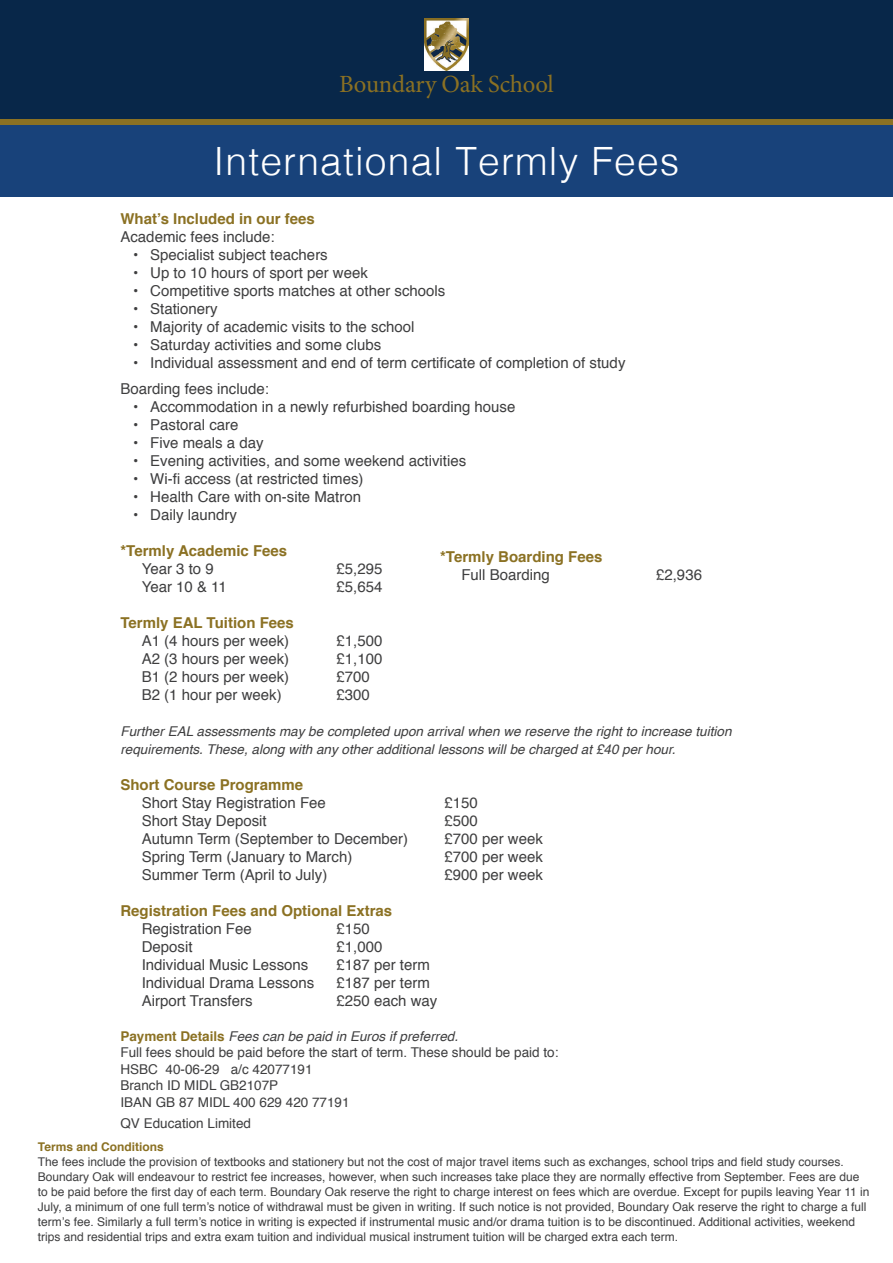
<style>
.page{position:relative;width:893px;height:1263px;background:#fff}
.page>*{position:absolute;margin:0;border:0;box-sizing:border-box;transform-origin:0 0}
.t1{font:300 39px "Helvetica";letter-spacing:.03em;color:#fff}
.t2{font:24.75px "Minion Pro";letter-spacing:-.01em;color:#8b7123}
.t3{font:15px/26.5px "Helvetica";color:#3e3e3f}
.t4{font:700 15px "Helvetica";color:#8b7123}
.t5{font:13.5px/16.5px "Helvetica";color:#3e3e3f}
.t6{font:italic 13.5px/18px "Helvetica";color:#3e3e3f}
.t7{font:12px/15px "Helvetica";color:#3e3e3f}
.t8{font:700 12px "Helvetica";color:#8b7123}
.s1{font-weight:700;color:#8b7123}
.s2{font-style:italic}
</style>
<div class="page">
<div style="left:0;top:0;width:893px;height:125px;background:#082749"></div>
<div style="left:0;top:119px;width:893px;height:9px;background:#8b7123"></div>
<div style="left:0;top:125px;width:893px;height:71px;background:#18427a"></div>
<img style="left:425px;top:19px;width:43px;height:51px">
<h2 class="t2" style="left:339px;top:67px;width:216px">Boundary Oak School</h2>
<h1 class="t1" style="left:213px;top:128px;width:467px">International Termly Fees</h1>
<p class="t4" style="left:120px;top:206px;width:196px">What’s Included in our fees</p>
<p class="t3" style="left:120px;top:224px;width:156px">Academic fees include:</p>
<p class="t3" style="left:133px;top:242px;width:196px">• Specialist subject teachers</p>
<p class="t3" style="left:133px;top:260px;width:236px">• Up to 10 hours of sport per week</p>
<p class="t3" style="left:133px;top:278px;width:314px">• Competitive sports matches at other schools</p>
<p class="t3" style="left:133px;top:296px;width:86px">• Stationery</p>
<p class="t3" style="left:133px;top:314px;width:283px">• Majority of academic visits to the school</p>
<p class="t3" style="left:133px;top:332px;width:249px">• Saturday activities and some clubs</p>
<p class="t3" style="left:120px;top:350px;width:506px;text-indent:13px">• Individual assessment and end of term certificate of completion of study<br>Boarding fees include:</p>
<p class="t3" style="left:133px;top:394px;width:384px">• Accommodation in a newly refurbished boarding house</p>
<p class="t3" style="left:133px;top:412px;width:107px">• Pastoral care</p>
<p class="t3" style="left:133px;top:430px;width:132px">• Five meals a day</p>
<p class="t3" style="left:133px;top:448px;width:334px">• Evening activities, and some weekend activities</p>
<p class="t3" style="left:133px;top:466px;width:232px">• Wi-fi access (at restricted times)</p>
<p class="t3" style="left:133px;top:484px;width:229px">• Health Care with on-site Matron</p>
<p class="t3" style="left:133px;top:502px;width:105px">• Daily laundry</p>
<p class="t4" style="left:120px;top:539px;width:168px">*Termly Academic Fees</p>
<p class="t3" style="left:142px;top:556px;width:74px">Year 3 to 9</p>
<p class="t3" style="left:336px;top:556px;width:47px">£5,295</p>
<p class="t3" style="left:142px;top:574px;width:87px">Year 10 &amp; 11</p>
<p class="t3" style="left:336px;top:574px;width:47px">£5,654</p>
<p class="t4" style="left:120px;top:611px;width:175px">Termly EAL Tuition Fees</p>
<p class="t3" style="left:142px;top:628px;width:149px">A1 (4 hours per week)</p>
<p class="t3" style="left:336px;top:628px;width:47px">£1,500</p>
<p class="t3" style="left:142px;top:646px;width:149px">A2 (3 hours per week)</p>
<p class="t3" style="left:336px;top:646px;width:47px">£1,100</p>
<p class="t3" style="left:142px;top:664px;width:149px">B1 (2 hours per week)</p>
<p class="t3" style="left:336px;top:664px;width:35px">£700</p>
<p class="t3" style="left:142px;top:682px;width:142px">B2 (1 hour per week)</p>
<p class="t3" style="left:336px;top:682px;width:35px">£300</p>
<p class="t6" style="left:120px;top:723px;width:613px">Further EAL assessments may be completed upon arrival when we reserve the right to increase tuition requirements. These, along with any other additional lessons will be charged at £40 per hour.</p>
<p class="t4" style="left:120px;top:773px;width:184px">Short Course Programme</p>
<p class="t3" style="left:142px;top:790px;width:186px">Short Stay Registration Fee</p>
<p class="t3" style="left:444px;top:790px;width:35px">£150</p>
<p class="t3" style="left:142px;top:808px;width:127px">Short Stay Deposit</p>
<p class="t3" style="left:444px;top:808px;width:35px">£500</p>
<p class="t3" style="left:142px;top:826px;width:268px">Autumn Term (September to December)</p>
<p class="t3" style="left:444px;top:826px;width:100px">£700 per week</p>
<p class="t3" style="left:142px;top:844px;width:212px">Spring Term (January to March)</p>
<p class="t3" style="left:444px;top:844px;width:100px">£700 per week</p>
<p class="t3" style="left:142px;top:862px;width:187px">Summer Term (April to July)</p>
<p class="t3" style="left:444px;top:862px;width:100px">£900 per week</p>
<p class="t4" style="left:120px;top:899px;width:273px">Registration Fees and Optional Extras</p>
<p class="t3" style="left:142px;top:916px;width:112px">Registration Fee</p>
<p class="t3" style="left:336px;top:916px;width:35px">£150</p>
<p class="t3" style="left:142px;top:934px;width:52px">Deposit</p>
<p class="t3" style="left:336px;top:934px;width:47px">£1,000</p>
<p class="t3" style="left:142px;top:952px;width:168px">Individual Music Lessons</p>
<p class="t3" style="left:336px;top:952px;width:95px">£187 per term</p>
<p class="t3" style="left:142px;top:970px;width:174px">Individual Drama Lessons</p>
<p class="t3" style="left:336px;top:970px;width:95px">£187 per term</p>
<p class="t3" style="left:142px;top:988px;width:112px">Airport Transfers</p>
<p class="t3" style="left:336px;top:988px;width:102px">£250 each way</p>
<p class="t5" style="left:120px;top:1028px;width:440px"><span class="s1">Payment Details</span> <span class="s2">Fees can be paid in Euros if preferred.<br></span>Full fees should be paid before the start of term. These should be paid to:<br>HSBC 40-06-29 a/c 42077191<br>Branch ID MIDL GB2107P<br>IBAN GB 87 MIDL 400 629 420 77191</p>
<p class="t5" style="left:120px;top:1115px;width:132px">QV Education Limited</p>
<p class="t8" style="left:38px;top:1137px;width:127px">Terms and Conditions</p>
<p class="t7" style="left:38px;top:1154px;width:833px">The fees include the provision of textbooks and stationery but not the cost of major travel items such as exchanges, school trips and field study courses.<br>Boundary Oak will endeavour to restrict fee increases, however, when such increases take place they are normally effective from September. Fees are due to be paid before the first day of each term. Boundary Oak reserve the right to charge interest on fees which are overdue. Except for pupils leaving Year 11 in July, a minimum of one full term’s notice of withdrawal must be given in writing. If such notice is not provided, Boundary Oak reserve the right to charge a full term’s fee. Similarly a full term’s notice in writing is expected if instrumental music and/or drama tuition is to be discontinued. Additional activities, weekend trips and residential trips and extra exam tuition and individual musical instrument tuition will be charged extra each term.</p>
<p class="t4" style="left:440px;top:544px;width:164px">*Termly Boarding Fees</p>
<p class="t3" style="left:461px;top:561px;width:90px">Full Boarding</p>
<p class="t3" style="left:656px;top:561px;width:47px">£2,936</p>
</div>
